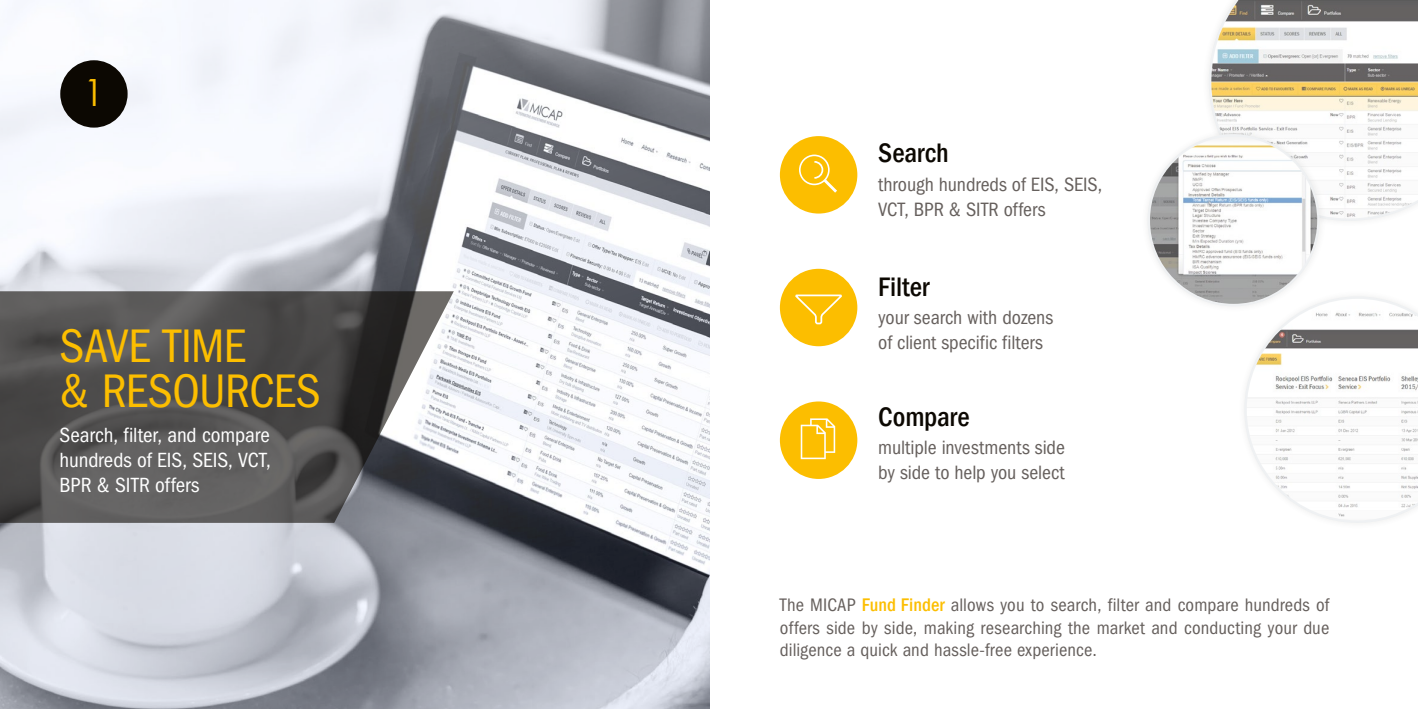
<style>
.page{position:relative;width:1418px;height:709px;background:#fff}
.page>*{position:absolute;margin:0;border:0;box-sizing:border-box;transform-origin:0 0}
.t1{font:condensed 48.75px/45px "Franklin Gothic";letter-spacing:-.01em;color:#fcbe00}
.t2{font:37.5px "Century Gothic";color:#fcbe00}
.t3{font:500 condensed 27.5px "Franklin Gothic";color:#0c0802}
.t4{font:condensed 21.25px/25px "Franklin Gothic";letter-spacing:-.005em;color:#fff;text-align:justify}
.t5{font:condensed 20px/25px "Franklin Gothic";color:#66605d}
.t6{font:condensed 18.75px/22.5px "Franklin Gothic";letter-spacing:.005em;color:#66605d;text-align:justify}
.s1{font-weight:500;color:#fcbe00}
</style>
<div class="page">
<svg style="left:1208px;top:0;width:209px;height:221px"></svg>
<svg style="left:1244px;top:296px;width:173px;height:227px"></svg>
<div style="left:1139px;top:127px;width:188px;height:187px;background:#1d1d1b;opacity:.12"></div>
<img style="left:1148px;top:135px;width:170px;height:170px;border-radius:85px">
<img style="left:0;top:0;width:709px;height:709px">
<svg style="left:0;top:291px;width:454px;height:232px;background:#5b5a5b"></svg>
<div style="left:60px;top:60px;width:68px;height:68px;background:#0c0802;border-radius:50%"></div>
<div style="left:780px;top:136px;width:77px;height:77px;background:#fcbe00;border-radius:50%"></div>
<svg style="left:799px;top:154px;width:38px;height:39px"></svg>
<div style="left:780px;top:269px;width:77px;height:77px;background:#fcbe00;border-radius:50%"></div>
<svg style="left:795px;top:294px;width:47px;height:31px"></svg>
<div style="left:780px;top:401px;width:77px;height:78px;background:#fcbe00;border-radius:50%"></div>
<svg style="left:800px;top:418px;width:35px;height:41px"></svg>
<h2 class="t2" style="left:84px;top:70px;width:22px">1</h2>
<h1 class="t1" style="left:60px;top:323px;width:263px">SAVE TIME<br>&amp; RESOURCES</h1>
<p class="t4" style="left:60px;top:423px;width:213px">Search, filter, and compare hundreds of EIS, SEIS, VCT, BPR &amp; SITR offers</p>
<h3 class="t3" style="left:878px;top:134px;width:72px">Search</h3>
<p class="t5" style="left:878px;top:172px;width:225px">through hundreds of EIS, SEIS,<br>VCT, BPR &amp; SITR offers</p>
<h3 class="t3" style="left:878px;top:268px;width:53px">Filter</h3>
<p class="t5" style="left:878px;top:305px;width:176px">your search with dozens of client specific filters</p>
<h3 class="t3" style="left:878px;top:399px;width:93px">Compare</h3>
<p class="t5" style="left:878px;top:435px;width:188px">multiple investments side by side to help you select</p>
<p class="t6" style="left:780px;top:594px;width:551px">The MICAP <span class="s1">Fund Finder</span> allows you to search, filter and compare hundreds of offers side by side, making researching the market and conducting your due diligence a quick and hassle-free experience.</p>
</div>
